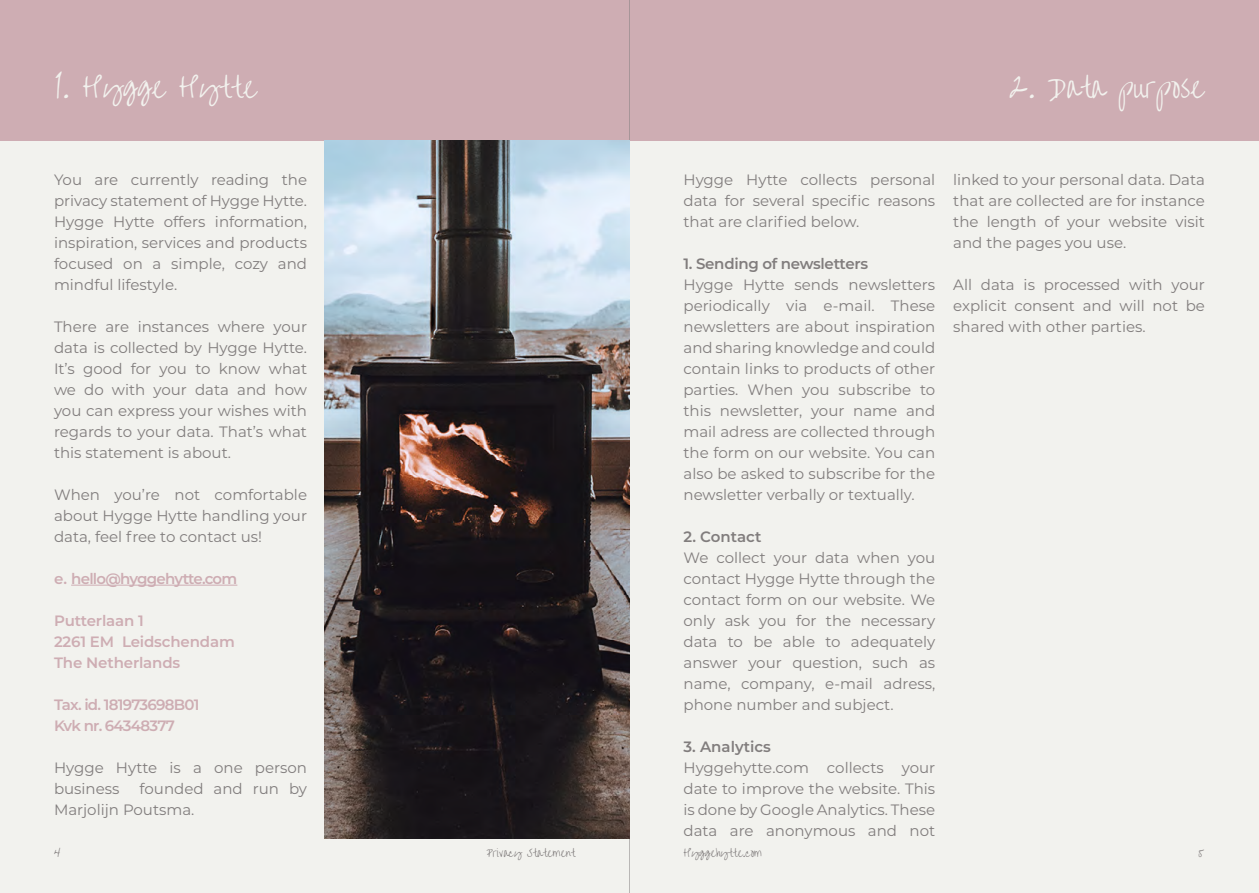
<style>
.page{position:relative;width:1259px;height:893px;background:#f2f2ee}
.page>*{position:absolute;margin:0;border:0;box-sizing:border-box;transform-origin:0 0}
.t1{font:27px "Overthe Rainbow";color:#f2f2ee}
.t2{font:15px/21px "Montserrat";color:#817d7d;text-align:justify}
.t3{font:600 15px/21px "Montserrat";letter-spacing:-.04em;color:#ceadb3}
.t4{font:600 15px/21px "Montserrat";letter-spacing:-.01em;color:#ceadb3}
.t5{font:600 15px "Montserrat";letter-spacing:-.015em;color:#817d7d}
.t6{font:10.5px "Overthe Rainbow";color:#817d7d}
</style>
<div class="page">
<div style="left:0;top:0;width:1259px;height:140px;background:#ceadb3"></div>
<hr style="left:629px;top:0;width:1px;height:893px;background:#817d7d">
<img style="left:325px;top:140px;width:304px;height:699px">
<hr style="left:71px;top:585px;width:166px;height:1px;background:#ceadb3">
<h1 class="t1" style="left:54px;top:72px;width:204px">1. Hygge Hytte</h1>
<p class="t2" style="left:54px;top:168px;width:255px">You are currently reading the privacy statement of Hygge Hytte.<br>Hygge Hytte offers information, inspiration, services and products focused on a simple, cozy and mindful lifestyle.</p>
<p class="t2" style="left:54px;top:315px;width:255px">There are instances where your data is collected by Hygge Hytte.<br>It’s good for you to know what we do with your data and how you can express your wishes with regards to your data. That’s what this statement is about.</p>
<p class="t2" style="left:54px;top:483px;width:254px">When you’re not comfortable about Hygge Hytte handling your data, feel free to contact us!</p>
<p class="t3" style="left:54px;top:567px;width:185px">e. hello@hyggehytte.com</p>
<p class="t4" style="left:54px;top:609px;width:182px">Putterlaan 1<br>2261 EM Leidschendam<br>The Netherlands</p>
<p class="t3" style="left:54px;top:693px;width:147px">Tax. id. 181973698B01<br>Kvk nr. 64348377</p>
<p class="t2" style="left:54px;top:756px;width:254px">Hygge Hytte is a one person business</p>
<p class="t2" style="left:54px;top:777px;width:255px;text-indent:86px">founded and run by<br>Marjolijn Poutsma.</p>
<h1 class="t1" style="left:1009px;top:72px;width:196px">2. Data purpose</h1>
<p class="t2" style="left:683px;top:168px;width:253px">Hygge Hytte collects personal data for several specific reasons that are clarified below.</p>
<p class="t5" style="left:683px;top:253px;width:186px">1. Sending of newsletters</p>
<p class="t2" style="left:683px;top:273px;width:253px">Hygge Hytte sends newsletters periodically via e-mail. These newsletters are about inspiration and sharing knowledge and could contain links to products of other parties. When you subscribe to this newsletter, your name and mail adress are collected through the form on our website. You can also be asked to subscribe for the newsletter verbally or textually.</p>
<p class="t5" style="left:683px;top:526px;width:79px">2. Contact</p>
<p class="t2" style="left:683px;top:546px;width:253px">We collect your data when you contact Hygge Hytte through the contact form on our website. We only ask you for the necessary data to be able to adequately answer your question, such as name, company, e-mail adress, phone number and subject.</p>
<p class="t5" style="left:683px;top:736px;width:89px">3. Analytics</p>
<p class="t2" style="left:683px;top:756px;width:253px">Hyggehytte.com collects your date to improve the website. This is done by Google Analytics. These data are anonymous and not</p>
<p class="t2" style="left:953px;top:168px;width:253px">linked to your personal data. Data that are collected are for instance the length of your website visit and the pages you use.</p>
<p class="t2" style="left:953px;top:273px;width:253px">All data is processed with your explicit consent and will not be shared with other parties.</p>
<p class="t6" style="left:54px;top:847px;width:8px">4</p>
<p class="t6" style="left:486px;top:847px;width:91px">Privacy Statement</p>
<p class="t6" style="left:683px;top:847px;width:80px">Hyggehytte.com</p>
<p class="t6" style="left:1198px;top:847px;width:7px">5</p>
</div>
